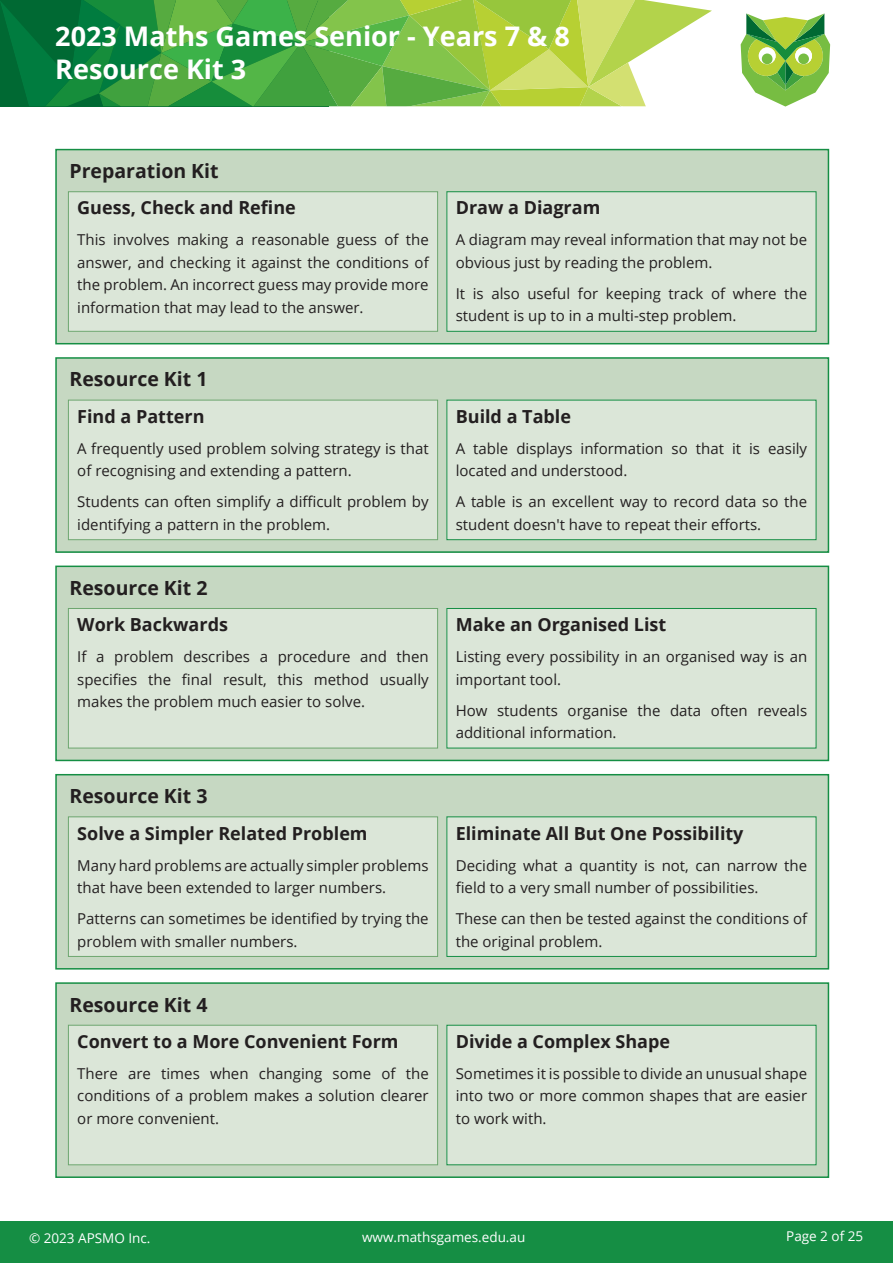
<style>
.page{position:relative;width:893px;height:1263px;background:#fff}
.page>*{position:absolute;margin:0;border:0;box-sizing:border-box;transform-origin:0 0}
.t1{font:700 27px/32.4px "Open Sans";color:#fff}
.t2{font:700 19.5px "Open Sans";color:#231f20}
.t3{font:700 18px "Open Sans";color:#231f20}
.t4{font:15px/22.5px "Open Sans";color:#231f20}
.t5{font:13.5px "Open Sans";color:#fff}
</style>
<div class="page">
<div style="left:0;top:1222px;width:893px;height:41px;background:#158e44"></div>
<svg style="left:0;top:0;width:712px;height:106px;background:#6eb452"></svg>
<svg style="left:741px;top:13px;width:89px;height:94px"></svg>
<div style="left:762px;top:54px;width:10px;height:10px;background:#77bd42;border-radius:50%"></div>
<div style="left:798px;top:54px;width:11px;height:10px;background:#77bd42;border-radius:50%"></div>
<div style="left:56px;top:983px;width:772px;height:194px;background:#c6d8c2"></div>
<div style="left:55px;top:982px;width:774px;height:196px;border:2px solid #158e44"></div>
<div style="left:56px;top:775px;width:772px;height:194px;background:#c6d8c2"></div>
<div style="left:55px;top:774px;width:774px;height:195px;border:2px solid #158e44"></div>
<div style="left:56px;top:566px;width:772px;height:194px;background:#c6d8c2"></div>
<div style="left:55px;top:566px;width:774px;height:195px;border:2px solid #158e44"></div>
<div style="left:56px;top:358px;width:772px;height:194px;background:#c6d8c2"></div>
<div style="left:55px;top:357px;width:774px;height:196px;border:2px solid #158e44"></div>
<div style="left:68px;top:400px;width:370px;height:140px;background:#dbe6d8"></div>
<div style="left:68px;top:400px;width:370px;height:140px;border:1px solid #6da66f"></div>
<div style="left:447px;top:400px;width:369px;height:140px;background:#dbe6d8"></div>
<div style="left:446px;top:400px;width:370px;height:140px;border:1px solid #158e44"></div>
<div style="left:68px;top:608px;width:370px;height:140px;background:#dbe6d8"></div>
<div style="left:68px;top:608px;width:370px;height:140px;border:1px solid #6da66f"></div>
<div style="left:447px;top:608px;width:369px;height:140px;background:#dbe6d8"></div>
<div style="left:446px;top:608px;width:370px;height:140px;border:1px solid #158e44"></div>
<div style="left:68px;top:817px;width:370px;height:139px;background:#dbe6d8"></div>
<div style="left:68px;top:816px;width:370px;height:141px;border:1px solid #6da66f"></div>
<div style="left:447px;top:817px;width:369px;height:139px;background:#dbe6d8"></div>
<div style="left:446px;top:816px;width:370px;height:141px;border:1px solid #158e44"></div>
<div style="left:68px;top:1025px;width:370px;height:140px;background:#dbe6d8"></div>
<div style="left:68px;top:1025px;width:370px;height:140px;border:1px solid #6da66f"></div>
<div style="left:447px;top:1025px;width:369px;height:140px;background:#dbe6d8"></div>
<div style="left:446px;top:1025px;width:370px;height:140px;border:1px solid #158e44"></div>
<div style="left:56px;top:150px;width:772px;height:194px;background:#c6d8c2"></div>
<div style="left:55px;top:149px;width:774px;height:195px;border:2px solid #158e44"></div>
<div style="left:68px;top:192px;width:370px;height:139px;background:#dbe6d8"></div>
<div style="left:68px;top:191px;width:370px;height:141px;border:1px solid #6da66f"></div>
<div style="left:447px;top:192px;width:369px;height:139px;background:#dbe6d8"></div>
<div style="left:446px;top:191px;width:370px;height:141px;border:1px solid #158e44"></div>
<h1 class="t1" style="left:55px;top:19px;width:516px">2023 Maths Games Senior - Years 7 &amp; 8<br>Resource Kit 3</h1>
<p class="t2" style="left:70px;top:157px;width:151px">Preparation Kit</p>
<p class="t3" style="left:77px;top:195px;width:220px">Guess, Check and Refine</p>
<p class="t4" style="left:77px;top:228px;width:353px;text-align:justify">This involves making a reasonable guess of the answer, and checking it against the conditions of the problem. An incorrect guess may provide more information that may lead to the answer.</p>
<p class="t2" style="left:70px;top:365px;width:140px">Resource Kit 1</p>
<p class="t3" style="left:77px;top:403px;width:129px">Find a Pattern</p>
<p class="t4" style="left:77px;top:437px;width:353px">A frequently used problem solving strategy is that of recognising and extending a pattern.</p>
<p class="t4" style="left:77px;top:490px;width:353px">Students can often simplify a difficult problem by identifying a pattern in the problem.</p>
<p class="t2" style="left:70px;top:574px;width:140px">Resource Kit 2</p>
<p class="t3" style="left:77px;top:612px;width:152px">Work Backwards</p>
<p class="t4" style="left:77px;top:645px;width:353px;text-align:justify">If a problem describes a procedure and then specifies the final result, this method usually makes the problem much easier to solve.</p>
<p class="t2" style="left:70px;top:782px;width:140px">Resource Kit 3</p>
<p class="t3" style="left:77px;top:820px;width:292px">Solve a Simpler Related Problem</p>
<p class="t4" style="left:77px;top:853px;width:353px">Many hard problems are actually simpler problems that have been extended to larger numbers.</p>
<p class="t4" style="left:77px;top:907px;width:353px">Patterns can sometimes be identified by trying the problem with smaller numbers.</p>
<p class="t2" style="left:70px;top:991px;width:140px">Resource Kit 4</p>
<p class="t3" style="left:77px;top:1029px;width:323px">Convert to a More Convenient Form</p>
<p class="t4" style="left:77px;top:1062px;width:353px;text-align:justify">There are times when changing some of the conditions of a problem makes a solution clearer or more convenient.</p>
<p class="t3" style="left:456px;top:195px;width:146px">Draw a Diagram</p>
<p class="t4" style="left:456px;top:228px;width:353px">A diagram may reveal information that may not be obvious just by reading the problem.</p>
<p class="t4" style="left:456px;top:282px;width:353px">It is also useful for keeping track of where the student is up to in a multi-step problem.</p>
<p class="t3" style="left:456px;top:403px;width:117px">Build a Table</p>
<p class="t4" style="left:456px;top:437px;width:353px">A table displays information so that it is easily located and understood.</p>
<p class="t4" style="left:456px;top:490px;width:353px">A table is an excellent way to record data so the student doesn't have to repeat their efforts.</p>
<p class="t3" style="left:456px;top:612px;width:212px">Make an Organised List</p>
<p class="t4" style="left:456px;top:645px;width:353px">Listing every possibility in an organised way is an important tool.</p>
<p class="t4" style="left:456px;top:698px;width:353px">How students organise the data often reveals additional information.</p>
<p class="t3" style="left:456px;top:820px;width:289px">Eliminate All But One Possibility</p>
<p class="t4" style="left:456px;top:853px;width:353px">Deciding what a quantity is not, can narrow the field to a very small number of possibilities.</p>
<p class="t4" style="left:456px;top:907px;width:353px">These can then be tested against the conditions of the original problem.</p>
<p class="t3" style="left:456px;top:1029px;width:216px">Divide a Complex Shape</p>
<p class="t4" style="left:456px;top:1062px;width:353px;text-align:justify">Sometimes it is possible to divide an unusual shape into two or more common shapes that are easier to work with.</p>
<p class="t5" style="left:29px;top:1229px;width:123px">© 2023 APSMO Inc.</p>
<p class="t5" style="left:362px;top:1228px;width:165px">www.mathsgames.edu.au</p>
<p class="t5" style="left:786px;top:1227px;width:79px">Page 2 of 25</p>
</div>
